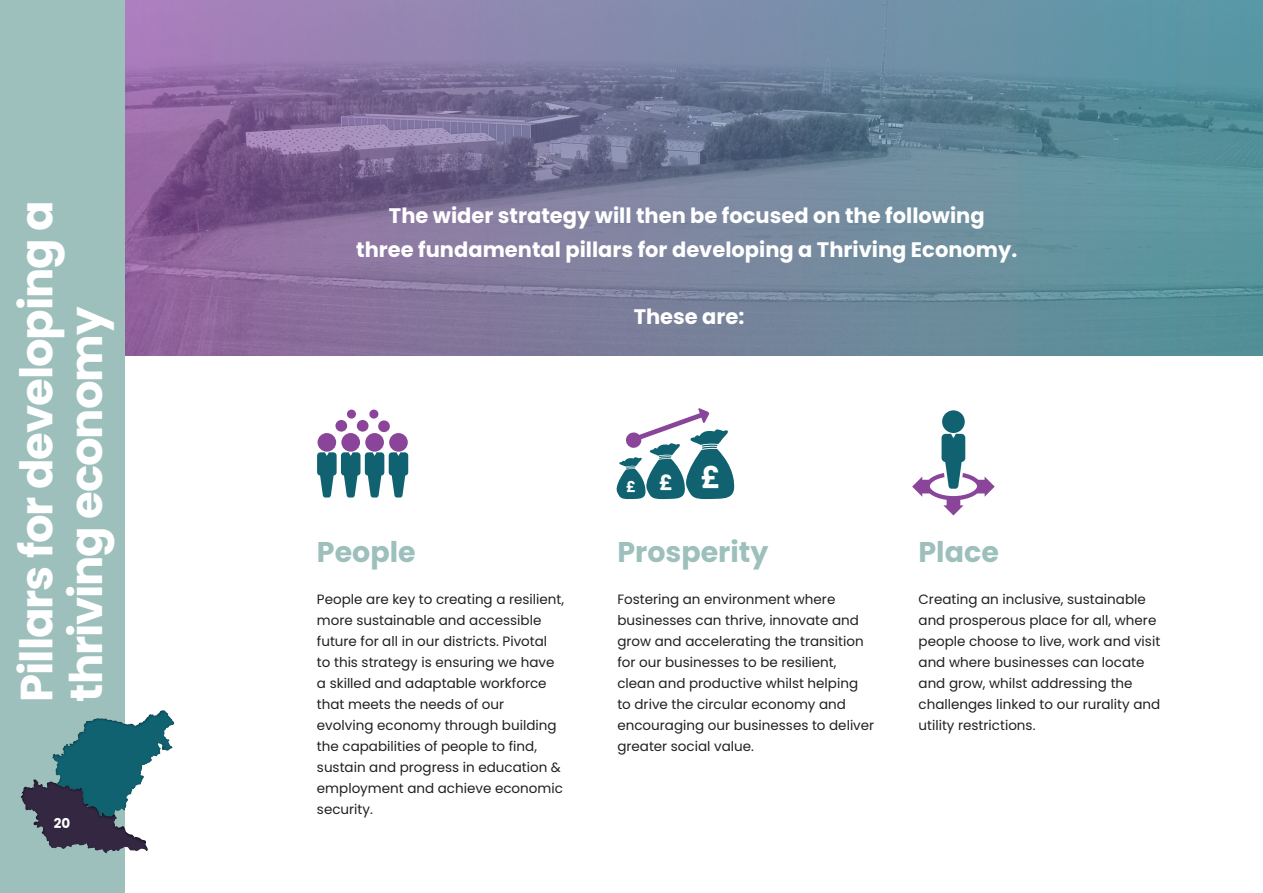
<style>
.page{position:relative;width:1263px;height:893px;background:#fff}
.page>*{position:absolute;margin:0;border:0;box-sizing:border-box;transform-origin:0 0}
.t1{font:700 45px/49.5px "Poppins";letter-spacing:-.025em;color:#fff}
.t2{font:700 30px "Poppins";color:#fff}
.t3{font:700 28.5px "Poppins";color:#9dc0bd}
.t4{font:700 21px "Poppins";color:#fff}
.t5{font:700 15px "Poppins";color:#fff}
.t6{font:13.5px/21px "Poppins";color:#231f20}
.t7{font:700 13.5px "Poppins";color:#fff}
</style>
<div class="page">
<img style="left:124px;top:0;width:1139px;height:355px">
<div style="left:0;top:0;width:124px;height:893px;background:#9dc0bd"></div>
<svg style="left:52px;top:710px;width:122px;height:68px"></svg>
<div style="left:20px;top:778px;width:129px;height:75px;background:#231f20;opacity:.71"></div>
<svg style="left:616px;top:408px;width:118px;height:91px"></svg>
<svg style="left:317px;top:410px;width:91px;height:87px"></svg>
<svg style="left:912px;top:410px;width:83px;height:105px"></svg>
<p class="t1" style="left:12px;top:702px;width:503px;rotate:-90deg">Pillars for developing a thriving economy</p>
<p class="t7" style="left:54px;top:815px;width:18px">20</p>
<p class="t4" style="left:389px;top:203px;width:597px">The wider strategy will then be focused on the following</p>
<p class="t4" style="left:356px;top:237px;width:663px">three fundamental pillars for developing a Thriving Economy.</p>
<p class="t4" style="left:634px;top:304px;width:112px">These are:</p>
<p class="t3" style="left:317px;top:535px;width:100px">People</p>
<p class="t6" style="left:317px;top:588px;width:249px">People are key to creating a resilient, more sustainable and accessible future for all in our districts. Pivotal to this strategy is ensuring we have a skilled and adaptable workforce that meets the needs of our<br>evolving economy through building the capabilities of people to find, sustain and progress in education &amp; employment and achieve economic security.</p>
<p class="t5" style="left:626px;top:478px;width:11px">£</p>
<p class="t4" style="left:659px;top:470px;width:15px">£</p>
<p class="t2" style="left:701px;top:460px;width:21px">£</p>
<p class="t3" style="left:617px;top:535px;width:153px">Prosperity</p>
<p class="t6" style="left:617px;top:588px;width:258px">Fostering an environment where businesses can thrive, innovate and grow and accelerating the transition for our businesses to be resilient, clean and productive whilst helping to drive the circular economy and encouraging our businesses to deliver greater social value.</p>
<p class="t3" style="left:918px;top:535px;width:82px">Place</p>
<p class="t6" style="left:918px;top:588px;width:243px">Creating an inclusive, sustainable and prosperous place for all, where people choose to live, work and visit and where businesses can locate and grow, whilst addressing the challenges linked to our rurality and utility restrictions.</p>
</div>
